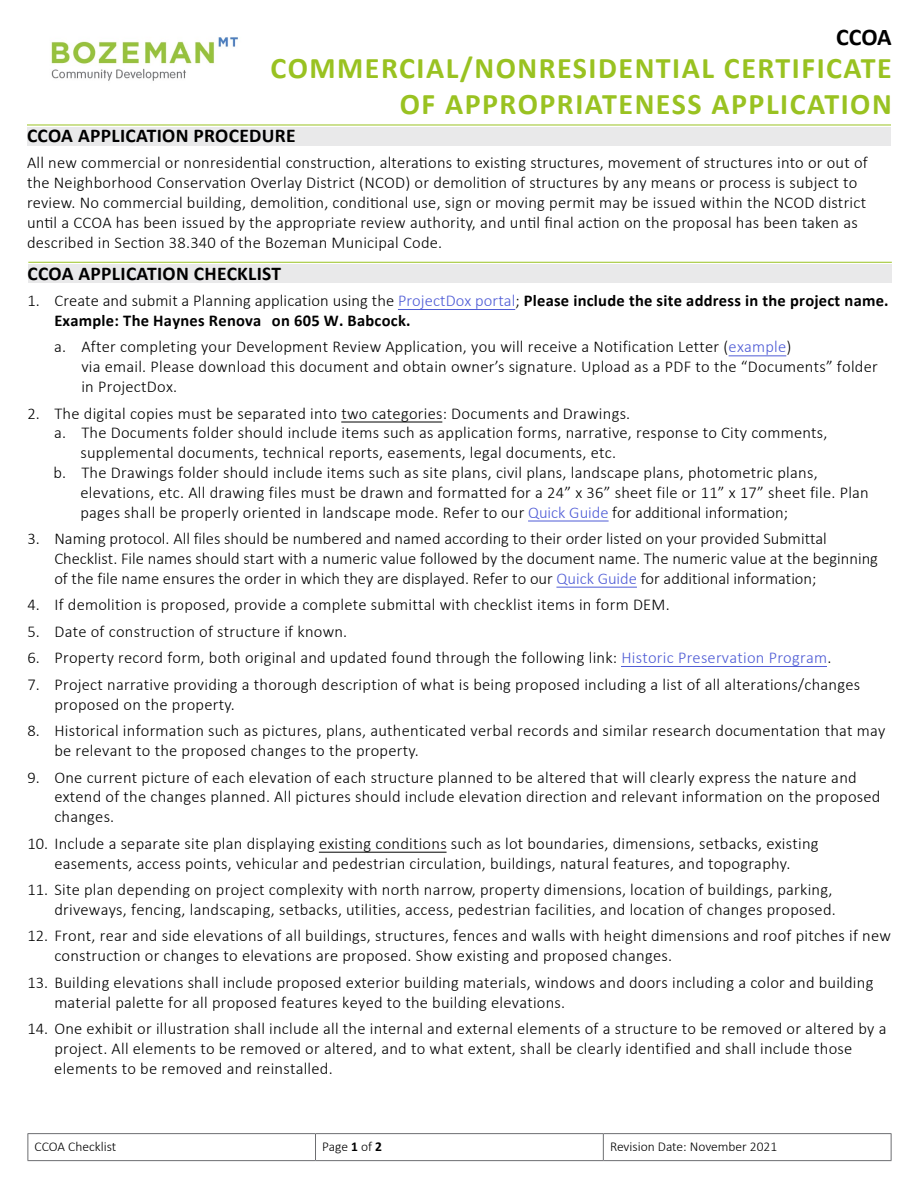
<style>
.page{position:relative;width:918px;height:1188px;background:#fff}
.page>*{position:absolute;margin:0;border:0;box-sizing:border-box;transform-origin:0 0}
.t1{font:700 30px/36px "Calibri";letter-spacing:.05em;color:#99c221;text-align:right}
.t2{font:700 24px "Calibri";color:#000}
.t3{font:700 19.5px "Calibri";letter-spacing:.015em;color:#000}
.t4{font:300 16.5px/19.8px "Calibri";letter-spacing:.015em;color:#000}
.t5{font:700 16.5px/19.8px "Calibri";letter-spacing:.015em;color:#000}
.t6{font:300 13.5px "Calibri";color:#000}
.s1{font-weight:300}
.s2{font-weight:300;color:#4f5cd6}
.s3{color:#4f5cd6}
.s4{color:#4f5cd5}
.s5{font-weight:700}
</style>
<div class="page">
<div style="left:28px;top:264px;width:864px;height:19px;background:#e9e9ea"></div>
<hr style="left:28px;top:262px;width:864px;height:1px;background:#99c221">
<div style="left:27px;top:127px;width:864px;height:19px;background:#e9e9ea"></div>
<hr style="left:27px;top:125px;width:864px;height:1px;background:#99c221">
<hr style="left:398px;top:309px;width:117px;height:1px;background:#4f5cd6">
<hr style="left:729px;top:355px;width:57px;height:1px;background:#4f5cd6">
<hr style="left:341px;top:422px;width:101px;height:1px;background:#000">
<hr style="left:528px;top:521px;width:81px;height:1px;background:#4f5cd6">
<hr style="left:556px;top:587px;width:81px;height:1px;background:#4f5cd6">
<hr style="left:621px;top:666px;width:206px;height:1px;background:#4f5cd5">
<hr style="left:319px;top:852px;width:128px;height:1px;background:#000">
<img style="left:51px;top:37px;width:187px;height:44px">
<hr style="left:28px;top:1133px;width:288px;height:1px;background:#6d6e71">
<svg style="left:28px;top:1134px;width:1px;height:26px"></svg>
<hr style="left:316px;top:1133px;width:287px;height:1px;background:#6d6e71">
<svg style="left:315px;top:1134px;width:1px;height:26px"></svg>
<hr style="left:603px;top:1133px;width:289px;height:1px;background:#6d6e71">
<svg style="left:603px;top:1134px;width:1px;height:26px"></svg>
<svg style="left:891px;top:1134px;width:1px;height:26px"></svg>
<hr style="left:28px;top:1160px;width:288px;height:1px;background:#6d6e71">
<hr style="left:316px;top:1160px;width:287px;height:1px;background:#6d6e71">
<hr style="left:603px;top:1160px;width:289px;height:1px;background:#6d6e71">
<p class="t2" style="left:836px;top:20px;width:57px">CCOA</p>
<h1 class="t1" style="left:271px;top:50px;width:623px">COMMERCIAL/NONRESIDENTIAL CERTIFICATE<br>OF APPROPRIATENESS APPLICATION</h1>
<h2 class="t3" style="left:27px;top:122px;width:270px">CCOA APPLICATION PROCEDURE</h2>
<p class="t4" style="left:27px;top:153px;width:842px">All new commercial or nonresidential construction, alterations to existing structures, movement of structures into or out of the Neighborhood Conservation Overlay District (NCOD) or demolition of structures by any means or process is subject to review. No commercial building, demolition, conditional use, sign or moving permit may be issued within the NCOD district until a CCOA has been issued by the appropriate review authority, and until final action on the proposal has been taken as described in Section 38.340 of the Bozeman Municipal Code.</p>
<h2 class="t3" style="left:27px;top:259px;width:255px">CCOA APPLICATION CHECKLIST</h2>
<p class="t5" style="left:54px;top:290px;width:836px;text-indent:-27px"><span class="s1">1. Create and submit a Planning application using the</span> <span class="s2">ProjectDox portal</span><span class="s1">;</span> Please include the site address in the project name.<br>Example: The Haynes Renova on 605 W. Babcock.</p>
<p class="t4" style="left:81px;top:337px;width:798px;text-indent:-27px">a. After completing your Development Review Application, you will receive a Notification Letter (<span class="s3">example</span>)<br>via email. Please download this document and obtain owner’s signature. Upload as a PDF to the “Documents” folder in ProjectDox.</p>
<p class="t4" style="left:27px;top:403px;width:604px">2. The digital copies must be separated into two categories: Documents and Drawings.</p>
<p class="t4" style="left:80px;top:423px;width:749px;text-indent:-26px">a. The Documents folder should include items such as application forms, narrative, response to City comments, supplemental documents, technical reports, easements, legal documents, etc.</p>
<p class="t4" style="left:80px;top:462px;width:790px;text-indent:-27px">b. The Drawings folder should include items such as site plans, civil plans, landscape plans, photometric plans, elevations, etc. All drawing files must be drawn and formatted for a 24” x 36” sheet file or 11” x 17” sheet file. Plan pages shall be properly oriented in landscape mode. Refer to our <span class="s3">Quick Guide</span> for additional information;</p>
<p class="t4" style="left:54px;top:529px;width:825px;text-indent:-27px">3. Naming protocol. All files should be numbered and named according to their order listed on your provided Submittal<br>Checklist. File names should start with a numeric value followed by the document name. The numeric value at the beginning of the file name ensures the order in which they are displayed. Refer to our <span class="s3">Quick Guide</span> for additional information;</p>
<p class="t4" style="left:27px;top:595px;width:644px">4. If demolition is proposed, provide a complete submittal with checklist items in form DEM.</p>
<p class="t4" style="left:27px;top:621px;width:321px">5. Date of construction of structure if known.</p>
<p class="t4" style="left:27px;top:648px;width:805px">6. Property record form, both original and updated found through the following link: <span class="s4">Historic Preservation Program</span>.</p>
<p class="t4" style="left:54px;top:674px;width:807px;text-indent:-27px">7. Project narrative providing a thorough description of what is being proposed including a list of all alterations/changes proposed on the property.</p>
<p class="t4" style="left:54px;top:721px;width:833px;text-indent:-27px">8. Historical information such as pictures, plans, authenticated verbal records and similar research documentation that may be relevant to the proposed changes to the property.</p>
<p class="t4" style="left:54px;top:767px;width:828px;text-indent:-27px">9. One current picture of each elevation of each structure planned to be altered that will clearly express the nature and extend of the changes planned. All pictures should include elevation direction and relevant information on the proposed changes.</p>
<p class="t4" style="left:27px;top:833px;width:793px;text-align:center">10. Include a separate site plan displaying existing conditions such as lot boundaries, dimensions, setbacks, existing easements, access points, vehicular and pedestrian circulation, buildings, natural features, and topography.</p>
<p class="t4" style="left:27px;top:880px;width:810px;text-align:right">11. Site plan depending on project complexity with north narrow, property dimensions, location of buildings, parking, driveways, fencing, landscaping, setbacks, utilities, access, pedestrian facilities, and location of changes proposed.</p>
<p class="t4" style="left:54px;top:926px;width:838px;text-indent:-27px">12. Front, rear and side elevations of all buildings, structures, fences and walls with height dimensions and roof pitches if new construction or changes to elevations are proposed. Show existing and proposed changes.</p>
<p class="t4" style="left:54px;top:972px;width:821px;text-indent:-27px">13. Building elevations shall include proposed exterior building materials, windows and doors including a color and building material palette for all proposed features keyed to the building elevations.</p>
<p class="t4" style="left:54px;top:1019px;width:834px;text-indent:-27px">14. One exhibit or illustration shall include all the internal and external elements of a structure to be removed or altered by a project. All elements to be removed or altered, and to what extent, shall be clearly identified and shall include those elements to be removed and reinstalled.</p>
<p class="t6" style="left:35px;top:1138px;width:83px">CCOA Checklist</p>
<p class="t6" style="left:322px;top:1138px;width:61px">Page <span class="s5">1</span> of <span class="s5">2</span></p>
<p class="t6" style="left:610px;top:1138px;width:169px">Revision Date: November 2021</p>
</div>
